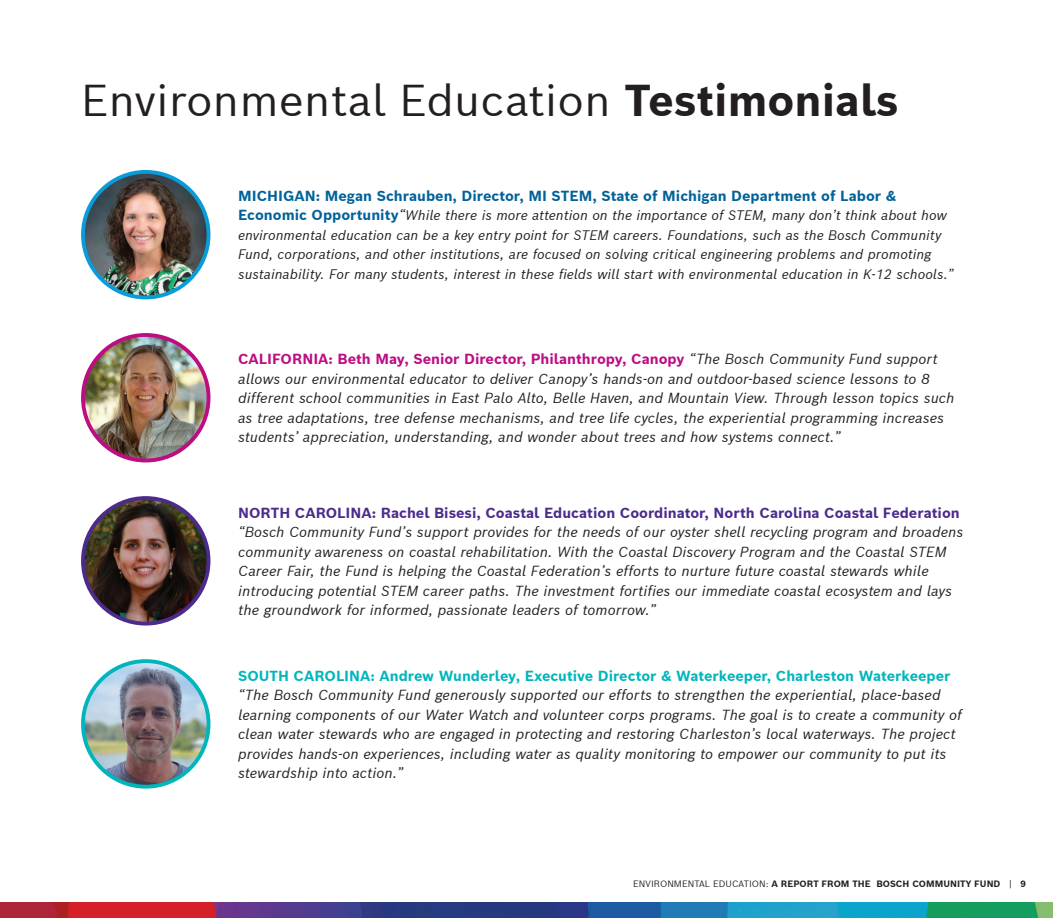
<style>
.page{position:relative;width:1053px;height:918px;background:#fff}
.page>*{position:absolute;margin:0;border:0;box-sizing:border-box;transform-origin:0 0}
.t1{font:43.5px "Bosch Sans";color:#231f20}
.t2{font:italic 14.25px/19.5px "Bosch Sans";color:#231f20}
.t3{font:700 14.25px "Bosch Sans";color:#4d2b8c}
.t4{font:700 14.25px "Bosch Sans";color:#00b6bc}
.t5{font:700 14.25px "Bosch Sans";color:#006299}
.t6{font:italic 13.5px/19.5px "Bosch Sans";color:#231f20}
.t7{font:700 9px "Bosch Sans";color:#231f20}
.s1{font-weight:700}
.s2{font-weight:700;font-style:normal;font-size:14.25px;color:#006299}
.s3{font-size:14.25px}
.s4{font-weight:700;font-style:normal;color:#bc0d83}
.s5{font-weight:400}
</style>
<div class="page">
<img style="left:0;top:903px;width:1053px;height:15px">
<img style="left:83px;top:335px;width:126px;height:126px;border-radius:63px">
<div style="left:81px;top:333px;width:129px;height:129px;border:4px solid #bc0d83;border-radius:50%"></div>
<img style="left:83px;top:498px;width:126px;height:126px;border-radius:63px">
<div style="left:81px;top:496px;width:129px;height:130px;border:4px solid #4d2b8c;border-radius:50%"></div>
<img style="left:83px;top:172px;width:126px;height:125px;border-radius:63px">
<div style="left:81px;top:170px;width:129px;height:129px;border:4px solid #0a9bd9;border-radius:50%"></div>
<img style="left:83px;top:661px;width:126px;height:126px;border-radius:63px">
<div style="left:81px;top:659px;width:129px;height:130px;border:4px solid #00b6bc;border-radius:50%"></div>
<h1 class="t1" style="left:81px;top:71px;width:819px">Environmental Education <span class="s1">Testimonials</span></h1>
<p class="t5" style="left:238px;top:186px;width:660px">MICHIGAN: Megan Schrauben, Director, MI STEM, State of Michigan Department of Labor &amp;</p>
<p class="t6" style="left:238px;top:205px;width:717px"><span class="s2">Economic Opportunity</span><span class="s3">“</span>While there is more attention on the importance of STEM, many don’t think about how environmental education can be a key entry point for STEM careers. Foundations, such as the Bosch Community Fund, corporations, and other institutions, are focused on solving critical engineering problems and promoting sustainability. For many students, interest in these fields will start with environmental education in K-12 schools.”</p>
<p class="t2" style="left:238px;top:349px;width:718px"><span class="s4">CALIFORNIA: Beth May, Senior Director, Philanthropy, Canopy</span> “The Bosch Community Fund support allows our environmental educator to deliver Canopy’s hands-on and outdoor-based science lessons to 8 different school communities in East Palo Alto, Belle Haven, and Mountain View. Through lesson topics such as tree adaptations, tree defense mechanisms, and tree life cycles, the experiential programming increases students’ appreciation, understanding, and wonder about trees and how systems connect.”</p>
<p class="t3" style="left:238px;top:503px;width:723px">NORTH CAROLINA: Rachel Bisesi, Coastal Education Coordinator, North Carolina Coastal Federation</p>
<p class="t2" style="left:238px;top:522px;width:727px">“Bosch Community Fund’s support provides for the needs of our oyster shell recycling program and broadens community awareness on coastal rehabilitation. With the Coastal Discovery Program and the Coastal STEM Career Fair, the Fund is helping the Coastal Federation’s efforts to nurture future coastal stewards while introducing potential STEM career paths. The investment fortifies our immediate coastal ecosystem and lays the groundwork for informed, passionate leaders of tomorrow.”</p>
<p class="t4" style="left:238px;top:666px;width:714px">SOUTH CAROLINA: Andrew Wunderley, Executive Director &amp; Waterkeeper, Charleston Waterkeeper</p>
<p class="t2" style="left:238px;top:685px;width:725px">“The Bosch Community Fund generously supported our efforts to strengthen the experiential, place-based learning components of our Water Watch and volunteer corps programs. The goal is to create a community of clean water stewards who are engaged in protecting and restoring Charleston’s local waterways. The project provides hands-on experiences, including water as quality monitoring to empower our community to put its stewardship into action.”</p>
<p class="t7" style="left:633px;top:878px;width:394px"><span class="s5">ENVIRONMENTAL EDUCATION:</span> A REPORT FROM THE BOSCH COMMUNITY FUND <span class="s5">|</span> 9</p>
</div>
